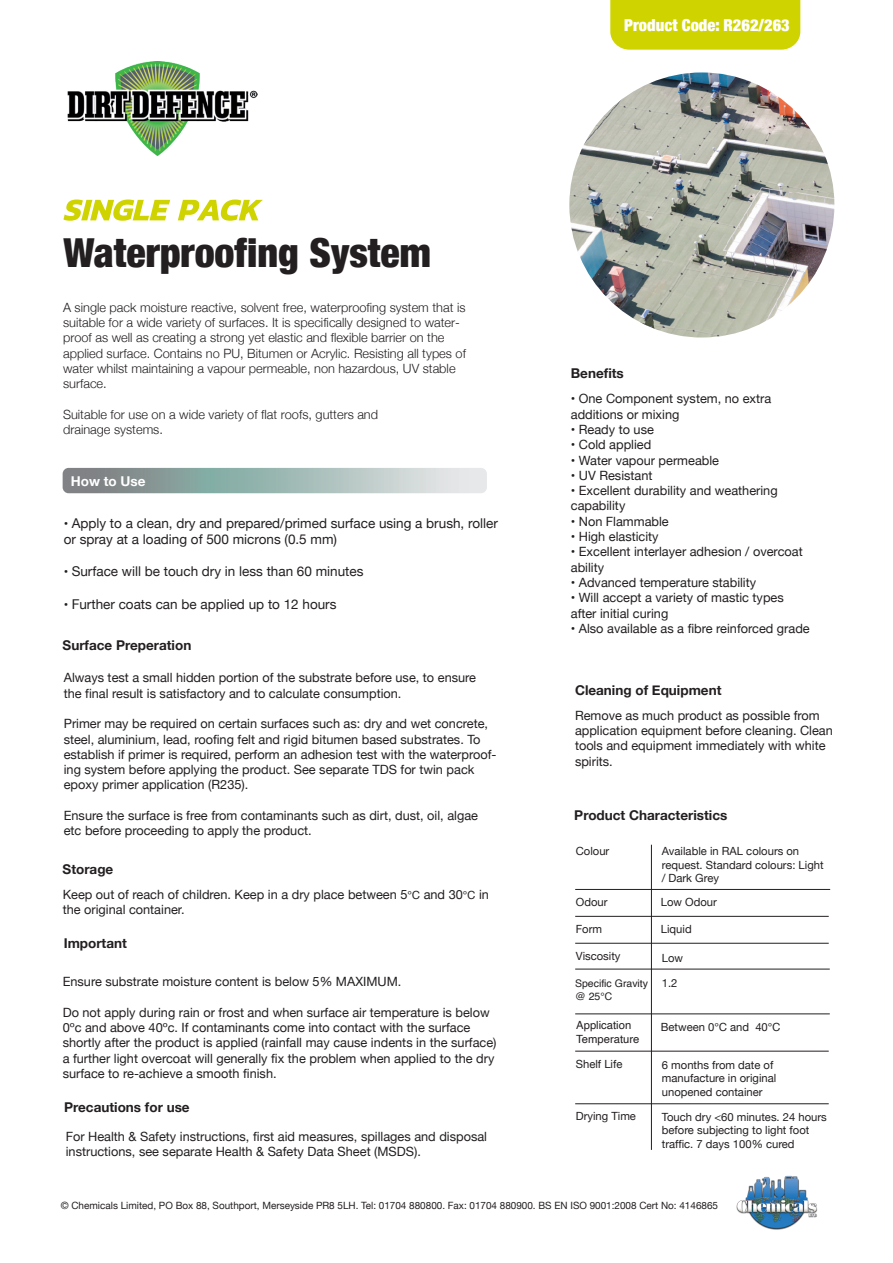
<style>
.page{position:relative;width:893px;height:1263px;background:#fff}
.page>*{position:absolute;margin:0;border:0;box-sizing:border-box;transform-origin:0 0}
.t1{font:900 condensed 39.9px "Helvetica Neue";color:#231f20}
.t2{font:900 condensed 16.5px "Helvetica Neue";color:#fff}
.t3{font:13.5px/16.2px "Helvetica Neue";color:#231f20}
.t4{font:700 13.5px "Helvetica Neue";color:#231f20}
.t5{font:700 13.5px "Helvetica Neue";color:#fff}
.t6{font:12.75px/15.3px "Helvetica Neue";color:#231f20}
.t7{font:300 12.75px/15.3px "Helvetica Neue";color:#231f20}
.t8{font:11.25px/13.5px "Helvetica Neue";color:#231f20}
.t9{font:11.25px/13.5px "Helvetica";color:#231f20}
.t10{font:10.5px/12.6px "Helvetica";color:#231f20}
.t11{font:10.05px "Helvetica Neue";color:#231f20}
.s1{font-size:12.75px}
.s2{font-size:11.25px}
.s3{font-family:"Helvetica Neue"}
</style>
<div class="page">
<div style="left:610px;top:0;width:190px;height:50px;background:#cfd400"></div>
<hr style="left:575px;top:1051px;width:254px;height:1px;background:#231f20">
<hr style="left:575px;top:1103px;width:254px;height:1px;background:#231f20">
<hr style="left:575px;top:1014px;width:255px;height:1px;background:#231f20">
<hr style="left:575px;top:969px;width:255px;height:1px;background:#231f20">
<hr style="left:575px;top:943px;width:254px;height:1px;background:#231f20">
<hr style="left:575px;top:916px;width:254px;height:1px;background:#231f20">
<hr style="left:575px;top:889px;width:255px;height:1px;background:#231f20">
<hr style="left:651px;top:845px;width:1px;height:305px;background:#231f20">
<img style="left:67px;top:61px;width:190px;height:94px">
<svg style="left:63px;top:468px;width:424px;height:25px;background:#a5b6b4"></svg>
<img style="left:569px;top:72px;width:265px;height:265px;border-radius:133px">
<svg style="left:63px;top:200px;width:200px;height:21px"></svg>
<img style="left:736px;top:1175px;width:82px;height:55px">
<p class="t2" style="left:624px;top:11px;width:167px">Product Code: R262/263</p>
<h1 class="t1" style="left:64px;top:220px;width:369px">Waterproofing System</h1>
<p class="t7" style="left:63px;top:299px;width:404px">A single pack moisture reactive, solvent free, waterproofing system that is suitable for a wide variety of surfaces. It is specifically designed to water&shy;proof as well as creating a strong yet elastic and flexible barrier on the applied surface. Contains no PU, Bitumen or Acrylic. Resisting all types of water whilst maintaining a vapour permeable, non hazardous, UV stable surface.</p>
<p class="t7" style="left:63px;top:406px;width:317px">Suitable for use on a wide variety of flat roofs, gutters and drainage systems.</p>
<p class="t5" style="left:71px;top:470px;width:76px">How to Use</p>
<p class="t3" style="left:64px;top:516px;width:436px"><span class="s1">•</span> Apply to a clean, dry and prepared/primed surface using a brush, roller or spray at a loading of 500 microns (0.5 mm)</p>
<p class="t3" style="left:64px;top:564px;width:301px"><span class="s1">•</span> Surface will be touch dry in less than 60 minutes</p>
<p class="t3" style="left:64px;top:597px;width:274px"><span class="s1">•</span> Further coats can be applied up to 12 hours</p>
<p class="t4" style="left:63px;top:635px;width:130px">Surface Preperation</p>
<p class="t6" style="left:64px;top:671px;width:414px">Always test a small hidden portion of the substrate before use, to ensure the final result is satisfactory and to calculate consumption.</p>
<p class="t6" style="left:64px;top:717px;width:434px">Primer may be required on certain surfaces such as: dry and wet concrete, steel, aluminium, lead, roofing felt and rigid bitumen based substrates. To establish if primer is required, perform an adhesion test with the waterproof&shy;ing system before applying the product. See separate TDS for twin pack epoxy primer application (R235).</p>
<p class="t6" style="left:64px;top:808px;width:416px">Ensure the surface is free from contaminants such as dirt, dust, oil, algae etc before proceeding to apply the product.</p>
<p class="t4" style="left:63px;top:859px;width:52px">Storage</p>
<p class="t6" style="left:63px;top:887px;width:428px">Keep out of reach of children. Keep in a dry place between 5<span class="s2">℃</span> and 30<span class="s2">℃</span> in the original container.</p>
<p class="t4" style="left:64px;top:932px;width:65px">Important</p>
<p class="t6" style="left:63px;top:974px;width:340px">Ensure substrate moisture content is below 5% MAXIMUM.</p>
<p class="t6" style="left:63px;top:1005px;width:435px">Do not apply during rain or frost and when surface air temperature is below 0ºc and above 40ºc. If contaminants come into contact with the surface shortly after the product is applied (rainfall may cause indents in the surface) a further light overcoat will generally fix the problem when applied to the dry surface to re-achieve a smooth finish.</p>
<p class="t4" style="left:64px;top:1096px;width:127px">Precautions for use</p>
<p class="t6" style="left:66px;top:1129px;width:423px">For Health &amp; Safety instructions, first aid measures, spillages and disposal instructions, see separate Health &amp; Safety Data Sheet (MSDS).</p>
<p class="t4" style="left:571px;top:362px;width:54px">Benefits</p>
<p class="t6" style="left:571px;top:392px;width:202px">• One Component system, no extra additions or mixing</p>
<p class="t6" style="left:571px;top:422px;width:85px">• Ready to use</p>
<p class="t6" style="left:571px;top:438px;width:82px">• Cold applied</p>
<p class="t6" style="left:571px;top:453px;width:150px">• Water vapour permeable</p>
<p class="t6" style="left:571px;top:468px;width:83px">• UV Resistant</p>
<p class="t6" style="left:571px;top:484px;width:208px">• Excellent durability and weathering capability</p>
<p class="t6" style="left:571px;top:514px;width:99px">• Non Flammable</p>
<p class="t6" style="left:571px;top:530px;width:89px">• High elasticity</p>
<p class="t6" style="left:571px;top:545px;width:233px">• Excellent interlayer adhesion / overcoat ability</p>
<p class="t6" style="left:571px;top:575px;width:187px">• Advanced temperature stability</p>
<p class="t6" style="left:571px;top:591px;width:214px">• Will accept a variety of mastic types after initial curing</p>
<p class="t6" style="left:571px;top:621px;width:240px">• Also available as a fibre reinforced grade</p>
<p class="t4" style="left:575px;top:679px;width:148px">Cleaning of Equipment</p>
<p class="t6" style="left:575px;top:708px;width:259px">Remove as much product as possible from application equipment before cleaning. Clean tools and equipment immediately with white spirits.</p>
<p class="t4" style="left:574px;top:804px;width:154px">Product Characteristics</p>
<p class="t8" style="left:576px;top:844px;width:35px">Colour</p>
<p class="t8" style="left:576px;top:896px;width:33px">Odour</p>
<p class="t8" style="left:576px;top:923px;width:28px">Form</p>
<p class="t8" style="left:576px;top:950px;width:46px">Viscosity</p>
<p class="t10" style="left:575px;top:977px;width:74px">Specific Gravity @ 25<span class="s3">℃</span></p>
<p class="t9" style="left:576px;top:1019px;width:65px">Application<br>Temperature</p>
<p class="t8" style="left:576px;top:1058px;width:48px">Shelf Life</p>
<p class="t8" style="left:662px;top:845px;width:163px">Available in RAL colours on request. Standard colours: Light / Dark Grey</p>
<p class="t8" style="left:661px;top:896px;width:58px">Low Odour</p>
<p class="t8" style="left:661px;top:923px;width:32px">Liquid</p>
<p class="t8" style="left:662px;top:951px;width:23px">Low</p>
<p class="t8" style="left:662px;top:977px;width:17px">1.2</p>
<p class="t8" style="left:661px;top:1021px;width:121px">Between 0℃ and 40℃</p>
<p class="t8" style="left:662px;top:1058px;width:116px">6 months from date of manufacture in original unopened container</p>
<p class="t8" style="left:576px;top:1110px;width:62px">Drying Time</p>
<p class="t8" style="left:662px;top:1110px;width:166px">Touch dry &lt;60 minutes. 24 hours before subjecting to light foot traffic. 7 days 100% cured</p>
<p class="t11" style="left:61px;top:1198px;width:659px">© Chemicals Limited, PO Box 88, Southport, Merseyside PR8 5LH. Tel: 01704 880800. Fax: 01704 880900. BS EN ISO 9001:2008 Cert No: 4146865</p>
</div>
